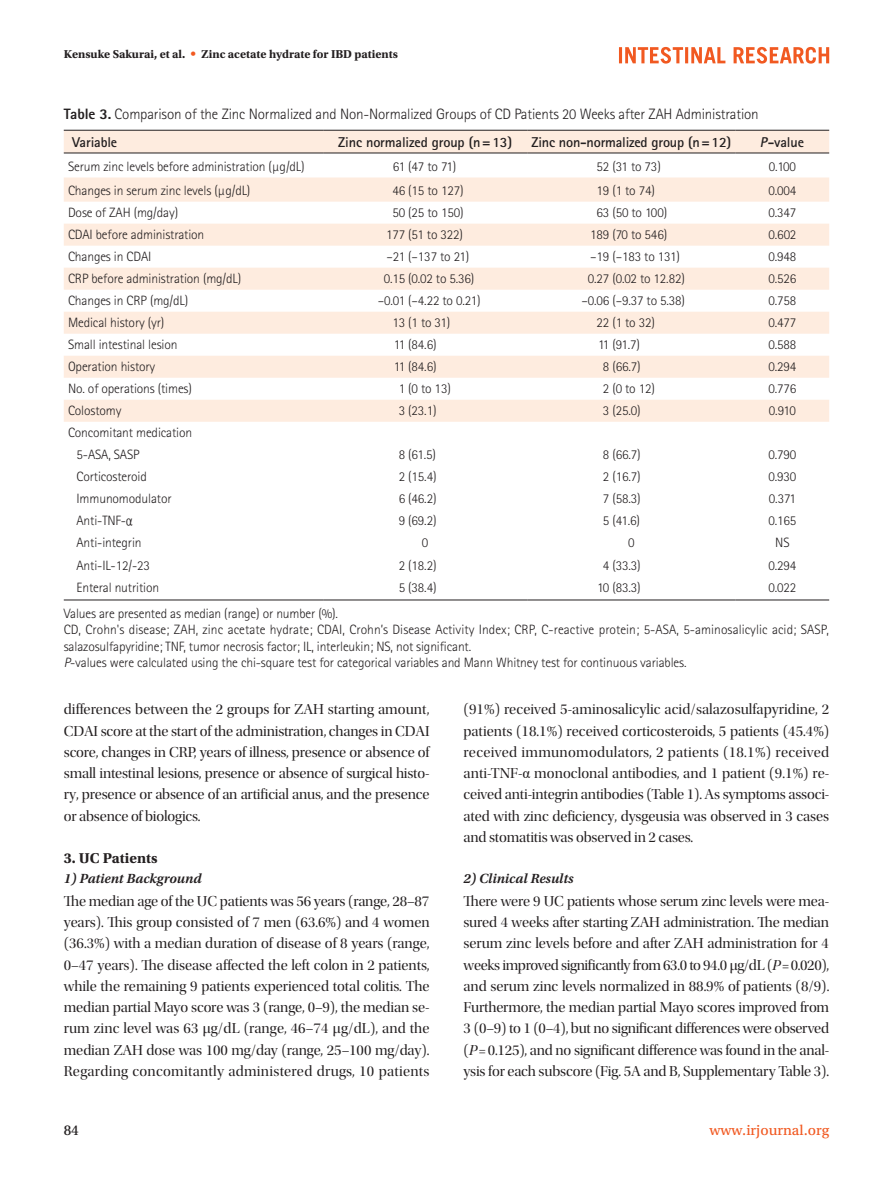
<style>
.page{position:relative;width:893px;height:1191px;background:#fff}
.page>*{position:absolute;margin:0;border:0;box-sizing:border-box;transform-origin:0 0}
.본문{font:15px/21.3px "Utopia Std Disp";letter-spacing:-.01em;color:#231f20;text-align:justify}
.표그림제목{font:300 15px "Rotis Sans Serif Std";letter-spacing:-.01em;color:#231f20}
.t1{font:15px "Utopia Std Capt";color:#f15921}
.중제목{font:700 15px "Utopia Std";color:#231f20}
.t2{font:15px "Utopia Std Capt";color:#231f20}
.표항목{font:700 14.25px "Rotis Sans Serif Std";letter-spacing:-.01em;color:#231f20}
.소제목{font:italic 600 13.95px "Utopia Std";color:#231f20}
.표본문{font:300 13.5px/16.2px "Rotis Sans Serif Std";letter-spacing:-.01em;color:#231f20}
.t3{font:700 12px "Utopia Std";color:#231f20}
.s1{font-family:"Univers LT Std";font-weight:400;color:#f15921}
.s2{font-weight:800}
.s3{font-style:italic}
.s4{font-family:"Nanum Gothic OTF";font-weight:400}
.s5{font-family:"Times New Roman"}
.s6{font-family:"Utopia Std Disp It"}
</style>
<div class="page">
<svg style="left:619px;top:47px;width:210px;height:17px"></svg>
<svg style="left:64px;top:131px;width:765px;height:291px;fill:#feecdf"></svg>
<hr style="left:64px;top:130px;width:259px;height:1px;background:#231f20">
<hr style="left:323px;top:130px;width:204px;height:1px;background:#231f20">
<hr style="left:527px;top:130px;width:209px;height:1px;background:#231f20">
<hr style="left:736px;top:130px;width:93px;height:1px;background:#231f20">
<hr style="left:64px;top:153px;width:259px;height:1px;background:#231f20">
<hr style="left:323px;top:153px;width:204px;height:1px;background:#231f20">
<hr style="left:527px;top:153px;width:209px;height:1px;background:#231f20">
<hr style="left:736px;top:153px;width:93px;height:1px;background:#231f20">
<hr style="left:64px;top:599px;width:259px;height:1px;background:#231f20">
<hr style="left:323px;top:599px;width:204px;height:1px;background:#231f20">
<hr style="left:527px;top:599px;width:209px;height:1px;background:#231f20">
<hr style="left:736px;top:599px;width:93px;height:1px;background:#231f20">
<p class="t3" style="left:64px;top:47px;width:336px">Kensuke Sakurai, et al. <span class="s1">•</span> Zinc acetate hydrate for IBD patients</p>
<p class="표그림제목" style="left:64px;top:105px;width:696px"><span class="s2">Table 3.</span> Comparison of the Zinc Normalized and Non-Normalized Groups of CD Patients 20 Weeks after ZAH Administration</p>
<p class="표항목" style="left:72px;top:133px;width:47px">Variable</p>
<p class="표항목" style="left:338px;top:133px;width:175px">Zinc normalized group (n=13)</p>
<p class="표항목" style="left:531px;top:133px;width:201px">Zinc non-normalized group (n=12)</p>
<p class="표항목" style="left:760px;top:133px;width:46px"><span class="s3">P</span>-value</p>
<p class="표본문" style="left:68px;top:158px;width:238px">Serum zinc levels before administration (μg/dL)</p>
<p class="표본문" style="left:393px;top:158px;width:65px">61 (47 to 71)</p>
<p class="표본문" style="left:596px;top:158px;width:66px">52 (31 to 73)</p>
<p class="표본문" style="left:769px;top:158px;width:29px">0.100</p>
<p class="표본문" style="left:68px;top:183px;width:184px">Changes in serum zinc levels (μg/dL)</p>
<p class="표본문" style="left:392px;top:183px;width:73px">46 (15 to 127)</p>
<p class="표본문" style="left:596px;top:183px;width:60px">19 (1 to 74)</p>
<p class="표본문" style="left:768px;top:183px;width:29px">0.004</p>
<p class="표본문" style="left:68px;top:205px;width:112px">Dose of ZAH (mg/day)</p>
<p class="표본문" style="left:392px;top:205px;width:73px">50 (25 to 150)</p>
<p class="표본문" style="left:596px;top:205px;width:72px">63 (50 to 100)</p>
<p class="표본문" style="left:768px;top:205px;width:29px">0.347</p>
<p class="표본문" style="left:68px;top:227px;width:138px">CDAI before administration</p>
<p class="표본문" style="left:386px;top:227px;width:79px">177 (51 to 322)</p>
<p class="표본문" style="left:590px;top:227px;width:79px">189 (70 to 546)</p>
<p class="표본문" style="left:769px;top:227px;width:29px">0.602</p>
<p class="표본문" style="left:68px;top:249px;width:85px">Changes in CDAI</p>
<p class="표본문" style="left:386px;top:249px;width:84px">–21 (–137 to 21)</p>
<p class="표본문" style="left:590px;top:249px;width:91px">–19 (–183 to 131)</p>
<p class="표본문" style="left:768px;top:249px;width:29px">0.948</p>
<p class="표본문" style="left:68px;top:271px;width:175px">CRP before administration (mg/dL)</p>
<p class="표본문" style="left:384px;top:271px;width:92px">0.15 (0.02 to 5.36)</p>
<p class="표본문" style="left:588px;top:271px;width:99px">0.27 (0.02 to 12.82)</p>
<p class="표본문" style="left:768px;top:271px;width:29px">0.526</p>
<p class="표본문" style="left:68px;top:293px;width:122px">Changes in CRP (mg/dL)</p>
<p class="표본문" style="left:378px;top:293px;width:104px">–0.01 (–4.22 to 0.21)</p>
<p class="표본문" style="left:581px;top:293px;width:105px">–0.06 (–9.37 to 5.38)</p>
<p class="표본문" style="left:768px;top:293px;width:29px">0.758</p>
<p class="표본문" style="left:68px;top:315px;width:98px">Medical history (yr)</p>
<p class="표본문" style="left:392px;top:315px;width:59px">13 (1 to 31)</p>
<p class="표본문" style="left:596px;top:315px;width:60px">22 (1 to 32)</p>
<p class="표본문" style="left:768px;top:315px;width:29px">0.477</p>
<p class="표본문" style="left:68px;top:337px;width:111px">Small intestinal lesion</p>
<p class="표본문" style="left:394px;top:337px;width:44px">11 (84.6)</p>
<p class="표본문" style="left:598px;top:337px;width:44px">11 (91.7)</p>
<p class="표본문" style="left:768px;top:337px;width:29px">0.588</p>
<p class="표본문" style="left:68px;top:359px;width:89px">Operation history</p>
<p class="표본문" style="left:394px;top:359px;width:44px">11 (84.6)</p>
<p class="표본문" style="left:603px;top:359px;width:39px">8 (66.7)</p>
<p class="표본문" style="left:768px;top:359px;width:29px">0.294</p>
<p class="표본문" style="left:68px;top:381px;width:125px">No. of operations (times)</p>
<p class="표본문" style="left:399px;top:381px;width:54px">1 (0 to 13)</p>
<p class="표본문" style="left:603px;top:381px;width:54px">2 (0 to 12)</p>
<p class="표본문" style="left:768px;top:381px;width:29px">0.776</p>
<p class="표본문" style="left:68px;top:403px;width:55px">Colostomy</p>
<p class="표본문" style="left:399px;top:403px;width:39px">3 (23.1)</p>
<p class="표본문" style="left:603px;top:403px;width:39px">3 (25.0)</p>
<p class="표본문" style="left:769px;top:403px;width:28px">0.910</p>
<p class="표본문" style="left:68px;top:425px;width:126px">Concomitant medication</p>
<p class="표본문" style="left:77px;top:447px;width:65px">5-ASA, SASP</p>
<p class="표본문" style="left:399px;top:447px;width:39px">8 (61.5)</p>
<p class="표본문" style="left:603px;top:447px;width:39px">8 (66.7)</p>
<p class="표본문" style="left:768px;top:447px;width:29px">0.790</p>
<p class="표본문" style="left:77px;top:469px;width:72px">Corticosteroid</p>
<p class="표본문" style="left:399px;top:469px;width:39px">2 (15.4)</p>
<p class="표본문" style="left:603px;top:469px;width:39px">2 (16.7)</p>
<p class="표본문" style="left:768px;top:469px;width:29px">0.930</p>
<p class="표본문" style="left:77px;top:491px;width:97px">Immunomodulator</p>
<p class="표본문" style="left:399px;top:491px;width:39px">6 (46.2)</p>
<p class="표본문" style="left:603px;top:491px;width:39px">7 (58.3)</p>
<p class="표본문" style="left:769px;top:491px;width:28px">0.371</p>
<p class="표본문" style="left:77px;top:513px;width:58px">Anti-TNF-<span class="s4">α</span></p>
<p class="표본문" style="left:399px;top:513px;width:39px">9 (69.2)</p>
<p class="표본문" style="left:603px;top:513px;width:39px">5 (41.6)</p>
<p class="표본문" style="left:768px;top:513px;width:29px">0.165</p>
<p class="표본문" style="left:77px;top:535px;width:67px">Anti-integrin</p>
<p class="표본문" style="left:422px;top:535px;width:8px">0</p>
<p class="표본문" style="left:628px;top:535px;width:8px">0</p>
<p class="표본문" style="left:775px;top:535px;width:16px">NS</p>
<p class="표본문" style="left:77px;top:557px;width:75px">Anti-IL-12/-23</p>
<p class="표본문" style="left:399px;top:557px;width:39px">2 (18.2)</p>
<p class="표본문" style="left:603px;top:557px;width:39px">4 (33.3)</p>
<p class="표본문" style="left:768px;top:557px;width:29px">0.294</p>
<p class="표본문" style="left:77px;top:579px;width:84px">Enteral nutrition</p>
<p class="표본문" style="left:399px;top:579px;width:39px">5 (38.4)</p>
<p class="표본문" style="left:597px;top:579px;width:45px">10 (83.3)</p>
<p class="표본문" style="left:769px;top:579px;width:29px">0.022</p>
<p class="표본문" style="left:64px;top:605px;width:276px">Values are presented as median (range) or number (%).</p>
<p class="표본문" style="left:64px;top:621px;width:767px">CD, Crohn's disease; ZAH, zinc acetate hydrate; CDAI, Crohn’s Disease Activity Index; CRP, C-reactive protein; 5-ASA, 5-aminosalicylic acid; SASP, salazosulfapyridine; TNF, tumor necrosis factor; IL, interleukin; NS, not significant.</p>
<p class="표본문" style="left:64px;top:654px;width:624px"><span class="s3">P</span>-values were calculated using the chi-square test for categorical variables and Mann Whitney test for continuous variables.</p>
<p class="본문" style="left:64px;top:699px;width:367px">differences between the 2 groups for ZAH starting amount, CDAI score at the start of the administration, changes in CDAI score, changes in CRP, years of illness, presence or absence of small intestinal lesions, presence or absence of surgical histo&shy;ry, presence or absence of an artificial anus, and the presence or absence of biologics.</p>
<p class="중제목" style="left:64px;top:849px;width:95px">3. UC Patients</p>
<p class="소제목" style="left:64px;top:871px;width:139px">1) Patient Background</p>
<p class="본문" style="left:64px;top:890px;width:367px">The median age of the UC patients was 56 years (range, 28–87 years). This group consisted of 7 men (63.6%) and 4 women (36.3%) with a median duration of disease of 8 years (range, 0–47 years). The disease affected the left colon in 2 patients, while the remaining 9 patients experienced total colitis. The median partial Mayo score was 3 (range, 0–9), the median se&shy;rum zinc level was 63 μg/dL (range, 46–74 μg/dL), and the median ZAH dose was 100 mg/day (range, 25–100 mg/day).<br>Regarding concomitantly administered drugs, 10 patients</p>
<p class="본문" style="left:463px;top:699px;width:367px">(91%) received 5-aminosalicylic acid/salazosulfapyridine, 2 patients (18.1%) received corticosteroids, 5 patients (45.4%) received immunomodulators, 2 patients (18.1%) received anti-TNF-<span class="s5">α</span> monoclonal antibodies, and 1 patient (9.1%) re&shy;ceived anti-integrin antibodies (Table 1). As symptoms associ&shy;ated with zinc deficiency, dysgeusia was observed in 3 cases and stomatitis was observed in 2 cases.</p>
<p class="소제목" style="left:463px;top:871px;width:111px">2) Clinical Results</p>
<p class="본문" style="left:463px;top:890px;width:367px">There were 9 UC patients whose serum zinc levels were mea&shy;sured 4 weeks after starting ZAH administration. The median serum zinc levels before and after ZAH administration for 4 weeks improved significantly from 63.0 to 94.0 μg/dL (<span class="s6">P</span>= 0.020), and serum zinc levels normalized in 88.9% of patients (8/9).<br>Furthermore, the median partial Mayo scores improved from 3 (0–9) to 1 (0–4), but no significant differences were observed (<span class="s6">P</span>= 0.125), and no significant difference was found in the anal&shy;ysis for each subscore (Fig. 5A and B, Supplementary Table 3).</p>
<p class="t2" style="left:64px;top:1122px;width:17px">84</p>
<p class="t1" style="left:710px;top:1122px;width:121px">www.irjournal.org</p>
</div>
